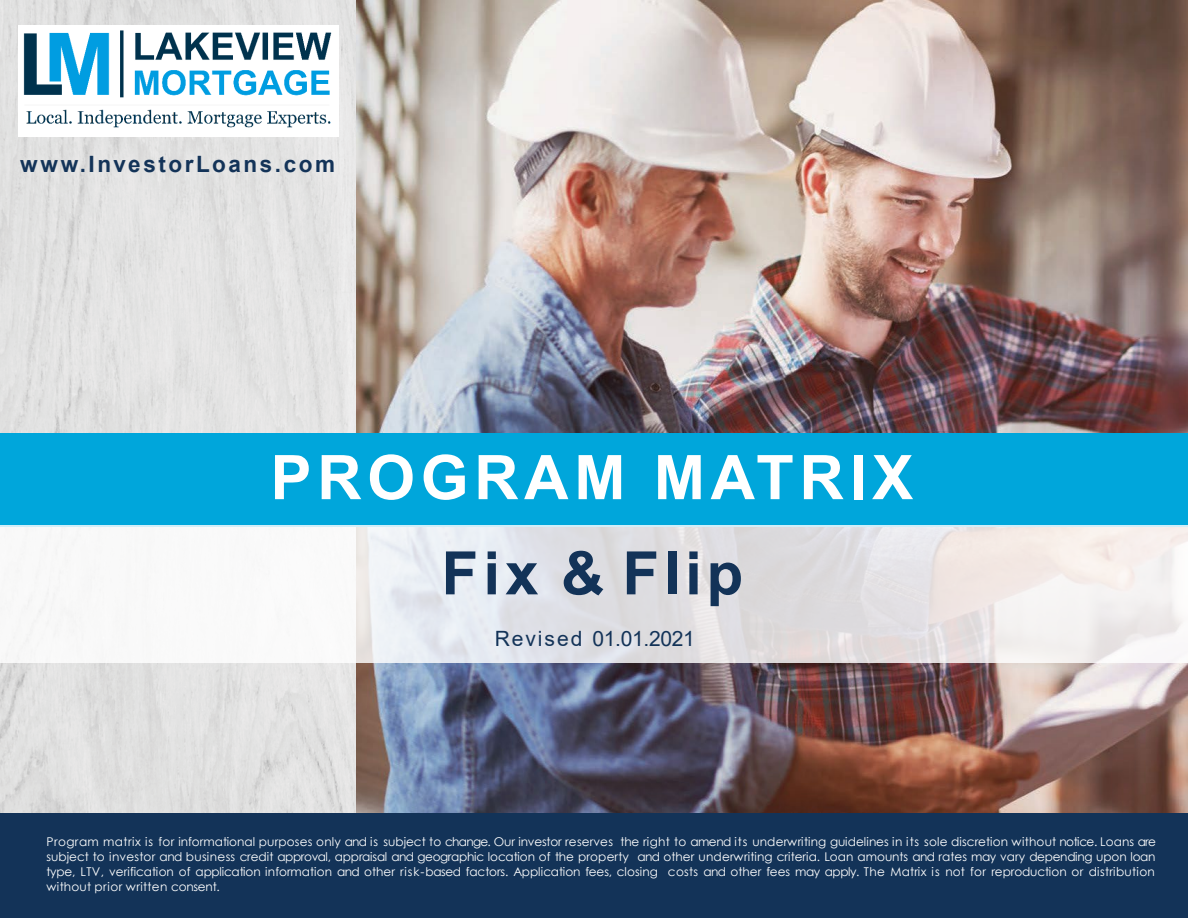
<style>
.page{position:relative;width:1188px;height:918px;background:#fff}
.page>*{position:absolute;margin:0;border:0;box-sizing:border-box;transform-origin:0 0}
.t1{font:700 61.5px "Arial";letter-spacing:.09em;color:#fff}
.t2{font:700 60px "Arial";letter-spacing:.08em;color:#133358}
.t3{font:700 22.5px "Arial";letter-spacing:.115em;color:#133358}
.t4{font:21px "Arial";letter-spacing:.08em;color:#133358}
.t5{font:12px/15px "Century Gothic";letter-spacing:.02em;color:#fff;text-align:justify}
</style>
<div class="page">
<img style="left:0;top:0;width:356px;height:814px">
<img style="left:356px;top:0;width:832px;height:814px">
<div style="left:0;top:433px;width:1188px;height:93px;background:#00a6db"></div>
<div style="left:0;top:526px;width:1188px;height:137px;background:#fff;opacity:.82"></div>
<img style="left:18px;top:26px;width:320px;height:110px">
<div style="left:0;top:814px;width:1188px;height:104px;background:#133358"></div>
<p class="t3" style="left:20px;top:148px;width:316px">www.InvestorLoans.com</p>
<p class="t1" style="left:271px;top:434px;width:644px">PROGRAM MATRIX</p>
<p class="t2" style="left:442px;top:531px;width:303px">Fix &amp; Flip</p>
<p class="t4" style="left:495px;top:625px;width:201px">Revised 01.01.2021</p>
<p class="t5" style="left:46px;top:834px;width:1111px">Program matrix is for informational purposes only and is subject to change. Our investor reserves the right to amend its underwriting guidelines in its sole discretion without notice. Loans are subject to investor and business credit approval, appraisal and geographic location of the property and other underwriting criteria. Loan amounts and rates may vary depending upon loan type, LTV, verification of application information and other risk-based factors. Application fees, closing costs and other fees may apply. The Matrix is not for reproduction or distribution without prior written consent.</p>
</div>
